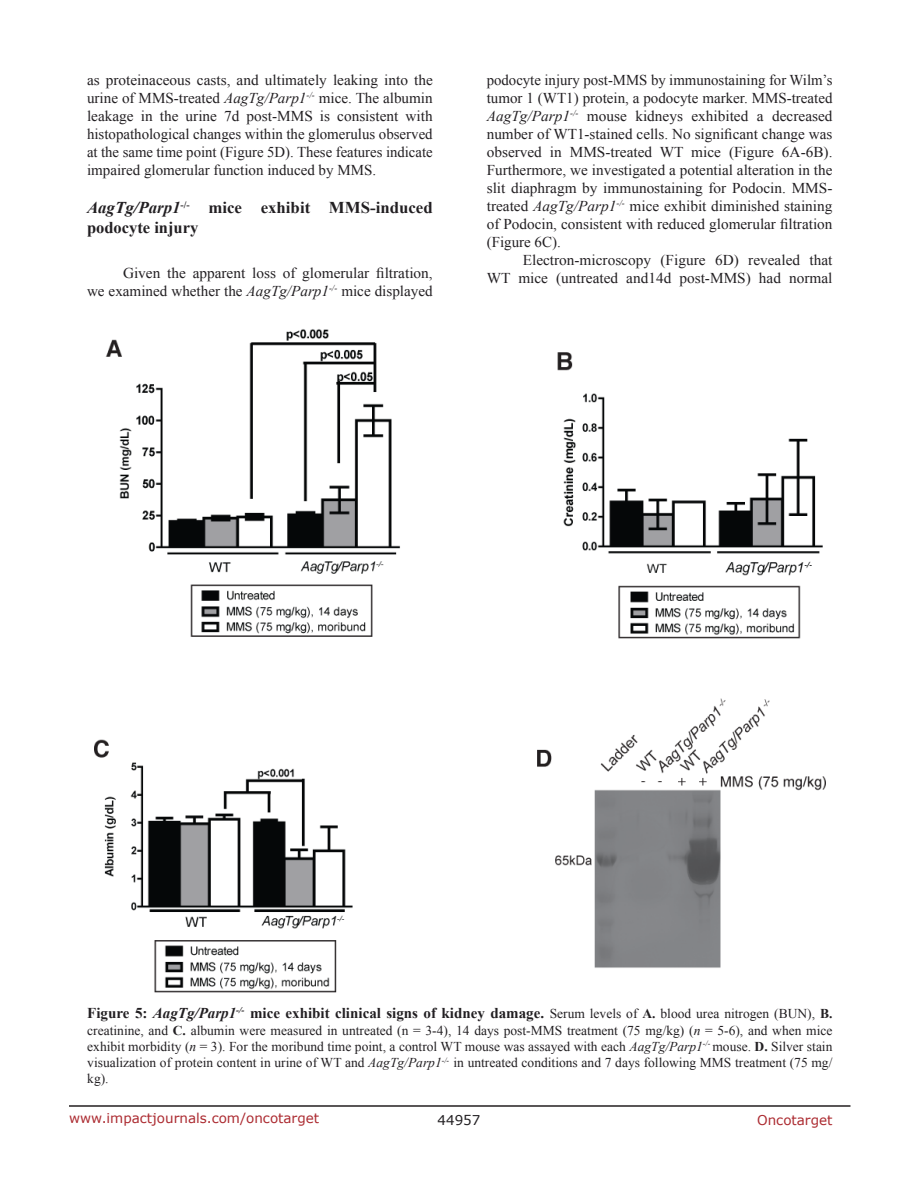
<style>
.page{position:relative;width:918px;height:1188px;background:#fff}
.page>*{position:absolute;margin:0;border:0;box-sizing:border-box;transform-origin:0 0}
.SubHeading{font:700 16.5px/19.8px "Times New Roman";color:#221f22}
.BodyText{font:15px/18px "Times New Roman";color:#221f22;text-align:justify}
.FigureText{font:700 15px "Times New Roman";color:#221f22}
.FigureText-2{font:13.5px/16.2px "Times New Roman";color:#221f22;text-align:justify}
.t1{font:13.5px "Verdana";color:#ac2b31}
.t2{font:13.5px "Verdana";color:#221f22}
.s1{font-style:italic}
.s2{font-weight:400;font-size:13.5px}
.s3{font-size:13.5px}
.s4{font-weight:700}
</style>
<div class="page">
<hr style="left:69px;top:1105px;width:781px;height:2px;background:#231f20">
<img style="left:94px;top:329px;width:732px;height:664px">
<p class="BodyText" style="left:87px;top:71px;width:347px">as proteinaceous casts, and ultimately leaking into the urine of MMS-treated <span class="s1">AagTg/Parp1</span><sup>-/-</sup> mice. The albumin leakage in the urine 7d post-MMS is consistent with histopathological changes within the glomerulus observed at the same time point (Figure 5D). These features indicate impaired glomerular function induced by MMS.</p>
<p class="SubHeading" style="left:87px;top:197px;width:347px"><span class="s1">AagTg/Parp1</span><sup>-/-</sup> mice exhibit MMS-induced podocyte injury</p>
<p class="BodyText" style="left:87px;top:264px;width:347px;text-align:right">Given the apparent loss of glomerular filtration,<br>we examined whether the <span class="s1">AagTg/Parp1</span><sup>-/-</sup> mice displayed</p>
<p class="BodyText" style="left:487px;top:71px;width:347px">podocyte injury post-MMS by immunostaining for Wilm’s tumor 1 (WT1) protein, a podocyte marker. MMS-treated <span class="s1">AagTg/Parp1</span><sup>-/-</sup> mouse kidneys exhibited a decreased number of WT1-stained cells. No significant change was observed in MMS-treated WT mice (Figure 6A-6B).<br>Furthermore, we investigated a potential alteration in the slit diaphragm by immunostaining for Podocin. MMS&shy;treated <span class="s1">AagTg/Parp1</span><sup>-/-</sup> mice exhibit diminished staining of Podocin, consistent with reduced glomerular filtration (Figure 6C).</p>
<p class="BodyText" style="left:487px;top:251px;width:347px;text-align:right">Electron-microscopy (Figure 6D) revealed that<br>WT mice (untreated and14d post-MMS) had normal</p>
<p class="FigureText" style="left:87px;top:1003px;width:747px">Figure 5: <span class="s1">AagTg/Parp1</span><sup>-/-</sup> mice exhibit clinical signs of kidney damage. <span class="s2">Serum levels of</span> <span class="s3">A.</span> <span class="s2">blood urea nitrogen (BUN),</span> <span class="s3">B.</span></p>
<p class="FigureText-2" style="left:87px;top:1022px;width:747px">creatinine, and <span class="s4">C.</span> albumin were measured in untreated (n = 3-4), 14 days post-MMS treatment (75 mg/kg) (<span class="s1">n</span> = 5-6), and when mice exhibit morbidity (<span class="s1">n</span> = 3). For the moribund time point, a control WT mouse was assayed with each <span class="s1">AagTg/Parp1</span><sup>-/-</sup> mouse. <span class="s4">D.</span> Silver stain visualization of protein content in urine of WT and <span class="s1">AagTg/Parp1</span><sup>-/-</sup> in untreated conditions and 7 days following MMS treatment (75 mg/ kg).</p>
<p class="t1" style="left:69px;top:1109px;width:252px">www.impactjournals.com/oncotarget</p>
<p class="t2" style="left:438px;top:1111px;width:44px">44957</p>
<p class="t1" style="left:757px;top:1111px;width:77px">Oncotarget</p>
</div>
